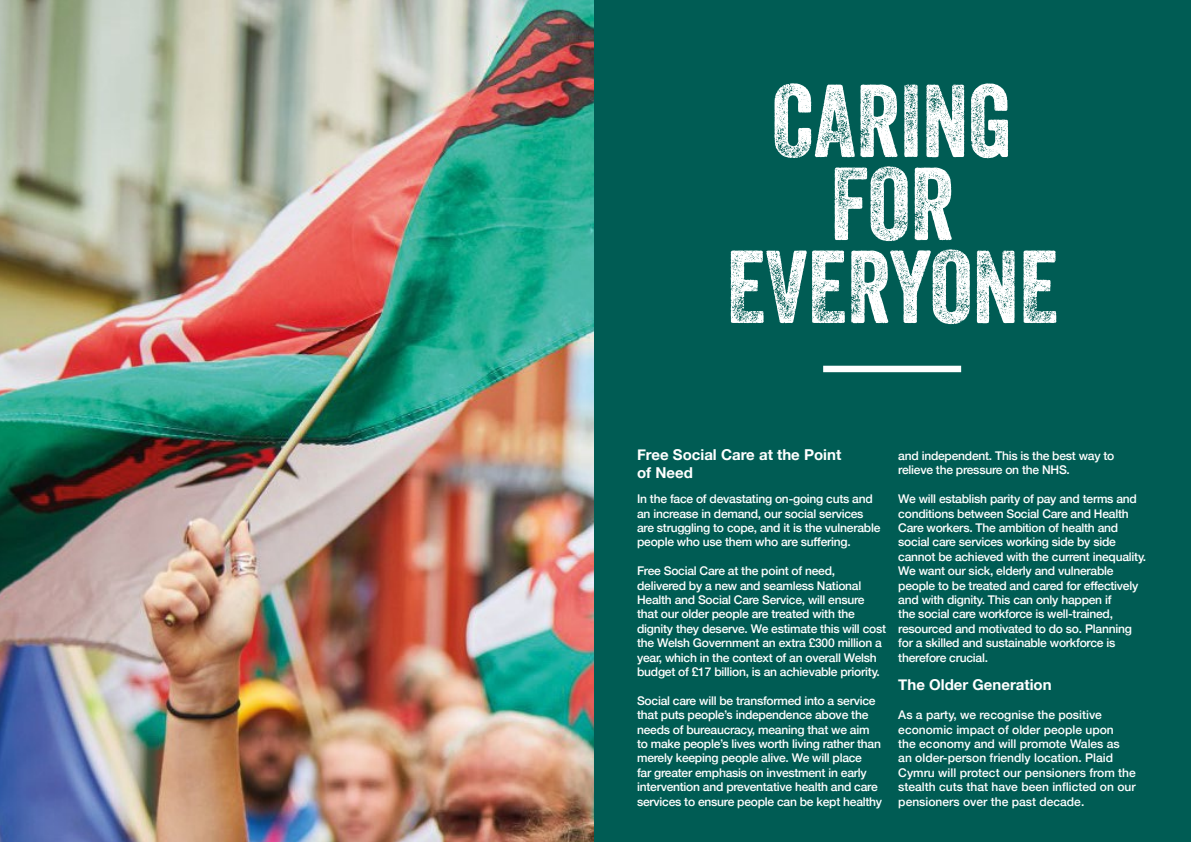
<style>
.page{position:relative;width:1191px;height:842px;background:#fff}
.page>*{position:absolute;margin:0;border:0;box-sizing:border-box;transform-origin:0 0}
.t1{font:100px/83px "Veneer Two";color:#fff;text-align:center}
.t2{font:700 15px/18px "Helvetica Neue";color:#fff}
.t3{font:500 12px/14.4px "Helvetica Neue";letter-spacing:-.02em;color:#fff}
.t4{font:500 12px/14.4px "Helvetica Neue";color:#fff}
</style>
<div class="page">
<img style="left:0;top:0;width:594px;height:842px">
<div style="left:594px;top:0;width:597px;height:842px;background:#005c54"></div>
<div style="left:826px;top:366px;width:132px;height:6px;background:#fff"></div>
<h1 class="t1" style="left:726px;top:79px;width:333px">CARING<br>FOR<br>EVERYONE</h1>
<p class="t2" style="left:637px;top:446px;width:206px">Free Social Care at the Point of Need</p>
<p class="t3" style="left:637px;top:491px;width:245px">In the face of devastating on-going cuts and an increase in demand, our social services are struggling to cope, and it is the vulnerable people who use them who are suffering.</p>
<p class="t3" style="left:637px;top:563px;width:250px">Free Social Care at the point of need, delivered by a new and seamless National Health and Social Care Service, will ensure that our older people are treated with the dignity they deserve. We estimate this will cost the Welsh Government an extra £300 million a year, which in the context of an overall Welsh budget of £17 billion, is an achievable priority.</p>
<p class="t3" style="left:637px;top:692px;width:247px">Social care will be transformed into a service that puts people’s independence above the needs of bureaucracy, meaning that we aim to make people’s lives worth living rather than merely keeping people alive. We will place<br>far greater emphasis on investment in early intervention and preventative health and care services to ensure people can be kept healthy</p>
<p class="t3" style="left:898px;top:447px;width:218px">and independent. This is the best way to relieve the pressure on the NHS.</p>
<p class="t3" style="left:898px;top:491px;width:249px">We will establish parity of pay and terms and conditions between Social Care and Health Care workers. The ambition of health and social care services working side by side cannot be achieved with the current inequality.<br>We want our sick, elderly and vulnerable people to be treated and cared for effectively and with dignity. This can only happen if<br>the social care workforce is well-trained, resourced and motivated to do so. Planning for a skilled and sustainable workforce is therefore crucial.</p>
<p class="t2" style="left:898px;top:676px;width:155px">The Older Generation</p>
<p class="t4" style="left:898px;top:707px;width:239px">As a party, we recognise the positive economic impact of older people upon<br>the economy and will promote Wales as an older-person friendly location. Plaid Cymru will protect our pensioners from the stealth cuts that have been inflicted on our pensioners over the past decade.</p>
</div>
